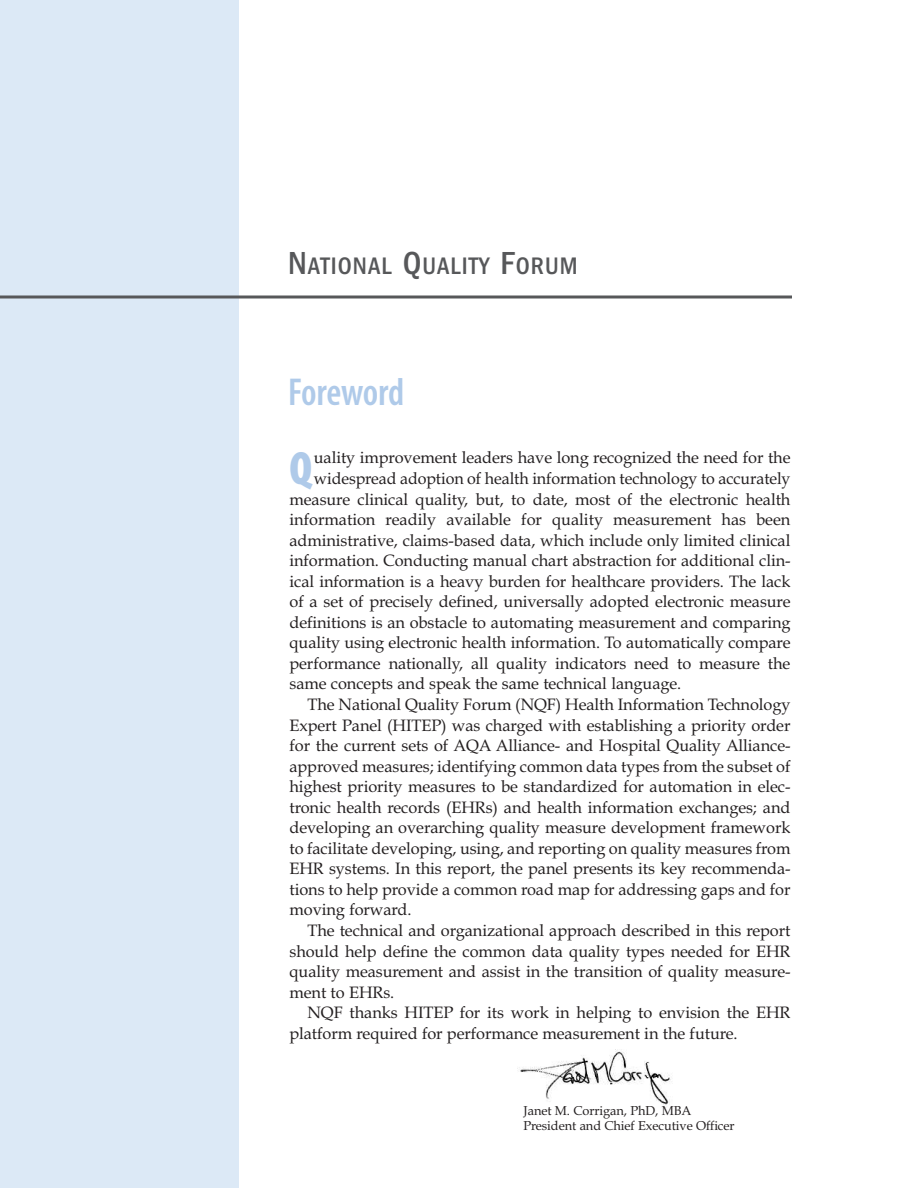
<style>
.page{position:relative;width:918px;height:1188px;background:#fff}
.page>*{position:absolute;margin:0;border:0;box-sizing:border-box;transform-origin:0 0}
.t1{font:46.95px "Myriad MM.830.300";color:#afcae9}
.t2{font:39px "Myriad MM.565.300";letter-spacing:-.01em;color:#afcae9}
.t3{font:500 condensed 24.75px "Franklin Gothic";letter-spacing:.04em;color:#57585a}
.t4{font:16.5px "Book Antiqua";letter-spacing:-.005em;color:#231f20}
.t5{font:12.9px/15px "Book Antiqua";letter-spacing:-.005em;color:#231f20}
.s1{font-size:33px}
</style>
<div class="page">
<div style="left:0;top:0;width:238px;height:1188px;background:#dce9f6"></div>
<img style="left:517px;top:1051px;width:154px;height:56px">
<hr style="left:0;top:296px;width:792px;height:2px;background:#57585a">
<h3 class="t3" style="left:288px;top:258px;width:291px"><span class="s1">N</span>ATIONAL <span class="s1">Q</span>UALITY <span class="s1">F</span>ORUM</h3>
<h2 class="t2" style="left:288px;top:378px;width:118px">Foreword</h2>
<h1 class="t1" style="left:290px;top:452px;width:24px">Q</h1>
<p class="t4" style="left:314px;top:448px;width:478px">uality improvement leaders have long recognized the need for the</p>
<p class="t4" style="left:314px;top:469px;width:478px">widespread adoption of health information technology to accurately</p>
<p class="t4" style="left:290px;top:489px;width:502px">measure clinical quality, but, to date, most of the electronic health</p>
<p class="t4" style="left:290px;top:510px;width:502px">information readily available for quality measurement has been</p>
<p class="t4" style="left:290px;top:530px;width:502px">administrative, claims-based data, which include only limited clinical</p>
<p class="t4" style="left:290px;top:551px;width:502px">information. Conducting manual chart abstraction for additional clin-</p>
<p class="t4" style="left:290px;top:571px;width:503px">ical information is a heavy burden for healthcare providers. The lack</p>
<p class="t4" style="left:290px;top:592px;width:503px">of a set of precisely defined, universally adopted electronic measure</p>
<p class="t4" style="left:290px;top:613px;width:503px">definitions is an obstacle to automating measurement and comparing</p>
<p class="t4" style="left:290px;top:633px;width:503px">quality using electronic health information. To automatically compare</p>
<p class="t4" style="left:290px;top:654px;width:502px">performance nationally, all quality indicators need to measure the</p>
<p class="t4" style="left:290px;top:674px;width:393px">same concepts and speak the same technical language.</p>
<p class="t4" style="left:308px;top:695px;width:484px">The National Quality Forum (NQF) Health Information Technology</p>
<p class="t4" style="left:290px;top:715px;width:503px">Expert Panel (HITEP) was charged with establishing a priority order</p>
<p class="t4" style="left:290px;top:736px;width:503px">for the current sets of AQA Alliance- and Hospital Quality Alliance-</p>
<p class="t4" style="left:290px;top:756px;width:502px">approved measures; identifying common data types from the subset of</p>
<p class="t4" style="left:290px;top:777px;width:503px">highest priority measures to be standardized for automation in elec-</p>
<p class="t4" style="left:290px;top:797px;width:502px">tronic health records (EHRs) and health information exchanges; and</p>
<p class="t4" style="left:290px;top:818px;width:502px">developing an overarching quality measure development framework</p>
<p class="t4" style="left:290px;top:838px;width:503px">to facilitate developing, using, and reporting on quality measures from</p>
<p class="t4" style="left:290px;top:859px;width:503px">EHR systems. In this report, the panel presents its key recommenda-</p>
<p class="t4" style="left:290px;top:880px;width:503px">tions to help provide a common road map for addressing gaps and for</p>
<p class="t4" style="left:290px;top:900px;width:124px">moving forward.</p>
<p class="t4" style="left:308px;top:921px;width:485px">The technical and organizational approach described in this report</p>
<p class="t4" style="left:290px;top:941px;width:503px">should help define the common data quality types needed for EHR</p>
<p class="t4" style="left:290px;top:962px;width:503px">quality measurement and assist in the transition of quality measure-</p>
<p class="t4" style="left:290px;top:982px;width:106px">ment to EHRs.</p>
<p class="t4" style="left:308px;top:1003px;width:484px">NQF thanks HITEP for its work in helping to envision the EHR</p>
<p class="t4" style="left:290px;top:1023px;width:450px">platform required for performance measurement in the future.</p>
<p class="t5" style="left:524px;top:1103px;width:213px">Janet M. Corrigan, PhD, MBA<br>President and Chief Executive Officer</p>
</div>
